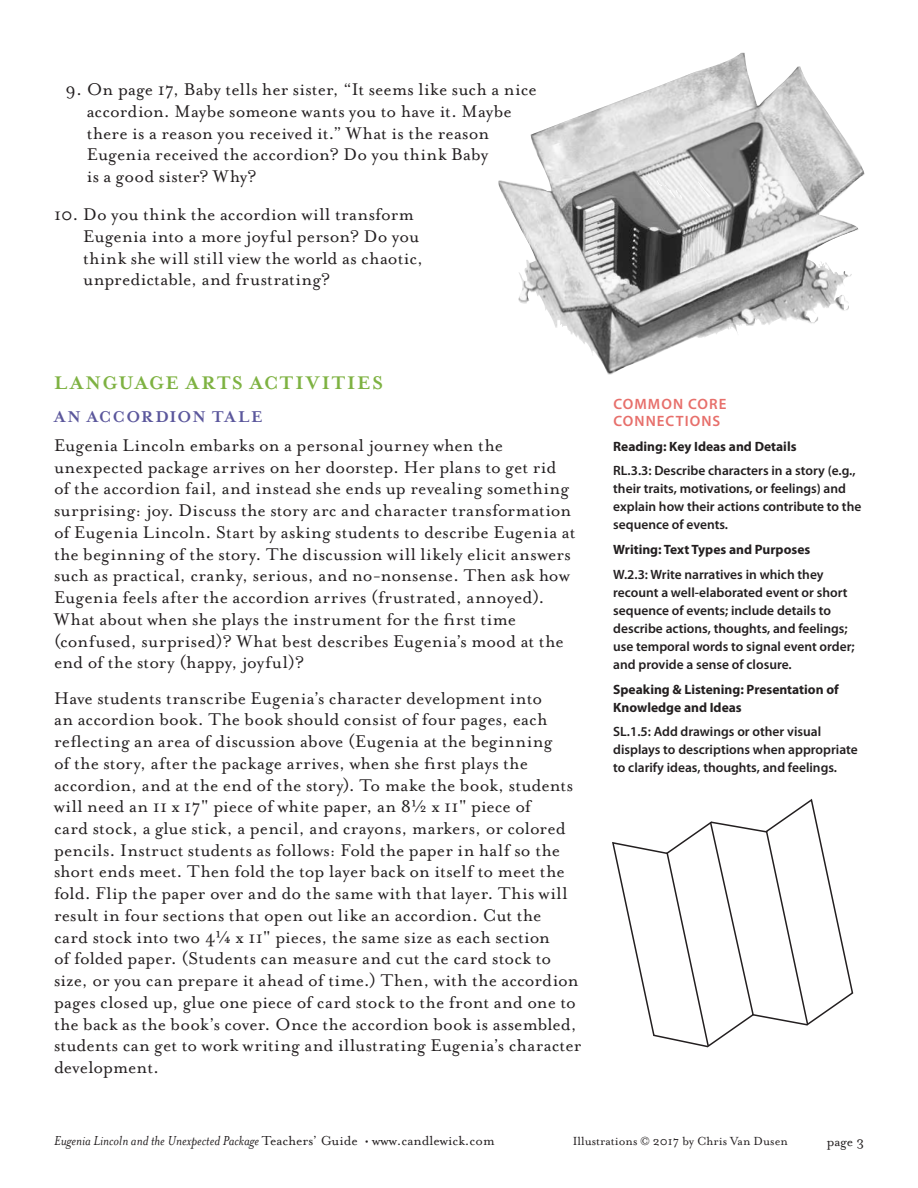
<style>
.page{position:relative;width:918px;height:1188px;background:#fff}
.page>*{position:absolute;margin:0;border:0;box-sizing:border-box;transform-origin:0 0}
.t1{font:700 21px "Mrs Eaves";letter-spacing:.08em;color:#7eb242}
.t2{font:19.5px/21.8px "Mrs Eaves Roman";letter-spacing:.01em;color:#231f20}
.t3{font:700 18px "Mrs Eaves";letter-spacing:.06em;color:#5b579c}
.t4{font:italic 15px "Mrs Eaves";color:#231f20}
.t5{font:600 15px/17.2px "Myriad Pro";letter-spacing:.07em;color:#e76f6b}
.t6{font:15px "Mrs Eaves Roman";color:#231f20}
.t7{font:600 13.5px/18px "Myriad Pro";color:#231f20}
.t8{font:700 13.5px/18px "Myriad Pro";color:#231f20}
.t9{font:13.5px "Mrs Eaves Roman";color:#231f20}
.s1{font-family:"Mrs Eaves Roman";font-style:normal}
</style>
<div class="page">
<img style="left:498px;top:53px;width:367px;height:322px">
<svg style="left:612px;top:798px;width:242px;height:248px"></svg>
<svg style="left:652px;top:1034px;width:58px;height:14px"></svg>
<svg style="left:751px;top:1013px;width:58px;height:14px"></svg>
<p class="t2" style="left:87px;top:79px;width:451px;text-indent:-21px">9. On page 17, Baby tells her sister, “It seems like such a nice accordion. Maybe someone wants you to have it. Maybe there is a reason you received it.” What is the reason Eugenia received the accordion? Do you think Baby<br>is a good sister? Why?</p>
<p class="t2" style="left:83px;top:204px;width:342px;text-indent:-29px">10. Do you think the accordion will transform Eugenia into a more joyful person? Do you think she will still view the world as chaotic, unpredictable, and frustrating?</p>
<p class="t1" style="left:54px;top:371px;width:330px">LANGUAGE ARTS ACTIVITIES</p>
<p class="t3" style="left:54px;top:407px;width:210px">AN ACCORDION TALE</p>
<p class="t2" style="left:54px;top:434px;width:523px">Eugenia Lincoln embarks on a personal journey when the unexpected package arrives on her doorstep. Her plans to get rid of the accordion fail, and instead she ends up revealing something surprising: joy. Discuss the story arc and character transformation of Eugenia Lincoln. Start by asking students to describe Eugenia at the beginning of the story. The discussion will likely elicit answers such as practical, cranky, serious, and no-nonsense. Then ask how Eugenia feels after the accordion arrives (frustrated, annoyed).<br>What about when she plays the instrument for the first time (confused, surprised)? What best describes Eugenia’s mood at the end of the story (happy, joyful)?</p>
<p class="t2" style="left:54px;top:687px;width:529px">Have students transcribe Eugenia’s character development into<br>an accordion book. The book should consist of four pages, each reflecting an area of discussion above (Eugenia at the beginning<br>of the story, after the package arrives, when she first plays the accordion, and at the end of the story). To make the book, students will need an 11 x 17" piece of white paper, an 8½ x 11" piece of<br>card stock, a glue stick, a pencil, and crayons, markers, or colored pencils. Instruct students as follows: Fold the paper in half so the short ends meet. Then fold the top layer back on itself to meet the fold. Flip the paper over and do the same with that layer. This will result in four sections that open out like an accordion. Cut the<br>card stock into two 4¼ x 11" pieces, the same size as each section<br>of folded paper. (Students can measure and cut the card stock to size, or you can prepare it ahead of time.) Then, with the accordion pages closed up, glue one piece of card stock to the front and one to the back as the book’s cover. Once the accordion book is assembled, students can get to work writing and illustrating Eugenia’s character development.</p>
<p class="t5" style="left:613px;top:395px;width:115px">COMMON CORE<br>CONNECTIONS</p>
<p class="t8" style="left:613px;top:437px;width:185px">Reading: Key Ideas and Details</p>
<p class="t7" style="left:613px;top:462px;width:250px">RL.3.3: Describe characters in a story (e.g., their traits, motivations, or feelings) and explain how their actions contribute to the sequence of events.</p>
<p class="t8" style="left:613px;top:540px;width:199px">Writing: Text Types and Purposes</p>
<p class="t7" style="left:613px;top:565px;width:243px">W.2.3: Write narratives in which they recount a well-elaborated event or short sequence of events; include details to describe actions, thoughts, and feelings; use temporal words to signal event order; and provide a sense of closure.</p>
<p class="t8" style="left:613px;top:680px;width:227px">Speaking &amp; Listening: Presentation of<br>Knowledge and Ideas</p>
<p class="t7" style="left:613px;top:723px;width:246px">SL.1.5: Add drawings or other visual displays to descriptions when appropriate to clarify ideas, thoughts, and feelings.</p>
<p class="t4" style="left:54px;top:1132px;width:442px">Eugenia Lincoln and the Unexpected Package <span class="s1">Teachers’ Guide • www.candlewick.com</span></p>
<p class="t9" style="left:573px;top:1134px;width:216px">Illustrations © 2017 by Chris Van Dusen</p>
<p class="t6" style="left:827px;top:1133px;width:39px">page 3</p>
</div>
